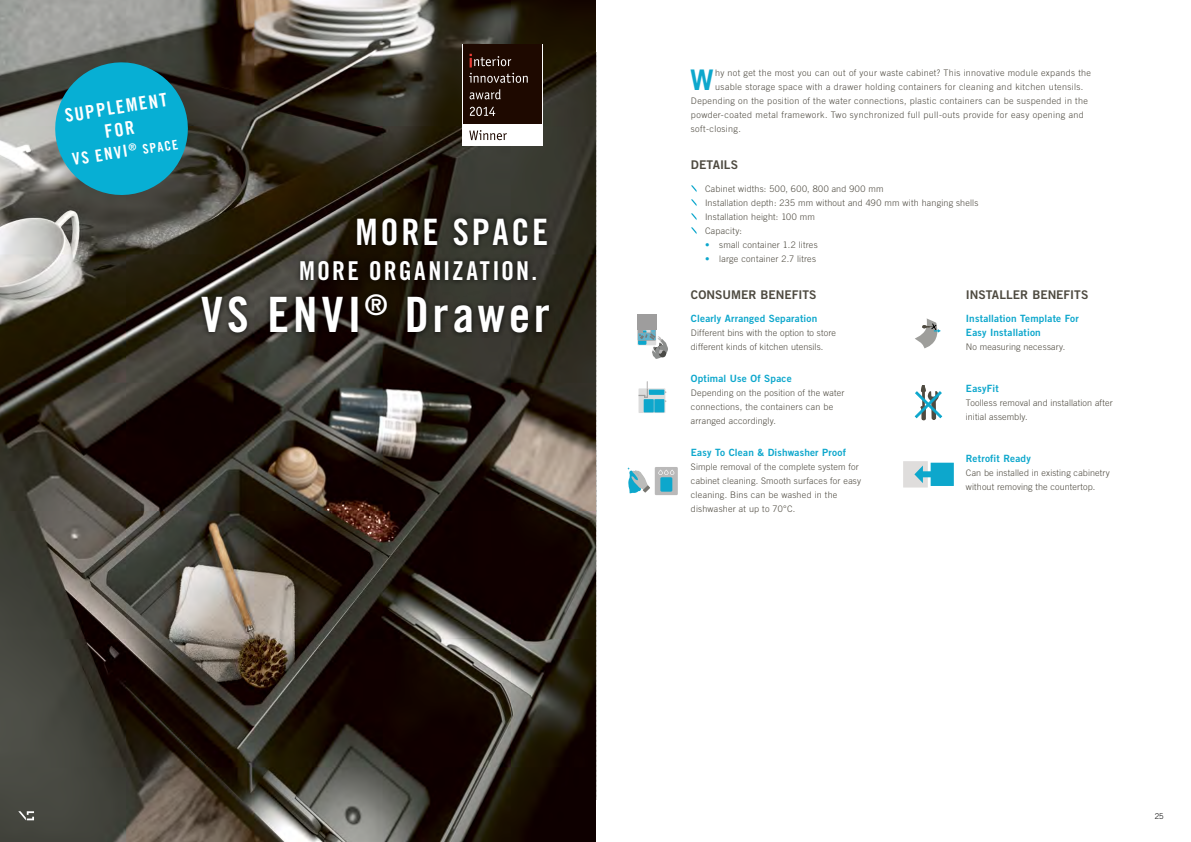
<style>
.page{position:relative;width:1191px;height:842px;background:#fff}
.page>*{position:absolute;margin:0;border:0;box-sizing:border-box;transform-origin:0 0}
.t1{font:48.7px "Trade Gothic LT Std Bd Cn 20";letter-spacing:.08em;color:#fff}
.t2{font:36.4px "Trade Gothic LT Std Bd Cn 20";letter-spacing:.075em;color:#fff}
.t3{font:28.4px "Trade Gothic LT Std Bd 2";color:#0da7cc}
.t4{font:26px "Trade Gothic LT Std Bd Cn 20";letter-spacing:.075em;color:#fff}
.t5{font:18.6px/22.3px "Trade Gothic LT Std Bd Cn 20";color:#fff;text-align:center}
.t6{font:16.7px "Trade Gothic LT Std Bd Cn 20";color:#fff}
.t7{font:12px "Trade Gothic LT Std Bd 2";color:#4e4a40}
.t8{font:10px/14px "Trade Gothic LT Std Bd 2";letter-spacing:.015em;color:#0da7cc}
.t9{font:300 9px/14px "Trade Gothic LT Std";letter-spacing:.025em;color:#4e4a40}
.t10{font:300 9px "Trade Gothic LT Std";letter-spacing:.045em;color:#4e4a40}
.t11{font:300 8px "Trade Gothic LT Std";color:#000}
.s1{font-size:13.3px}
.s2{color:#0da7cc}
</style>
<div class="page">
<svg style="left:596px;top:52px;width:1px;height:748px"></svg>
<img style="left:0;top:0;width:595px;height:842px">
<div style="left:462px;top:44px;width:80px;height:102px;background:#fff"></div>
<div style="left:463px;top:45px;width:78px;height:79px;background:#1e0900"></div>
<svg style="left:469px;top:54px;width:59px;height:29px"></svg>
<svg style="left:469px;top:89px;width:31px;height:10px"></svg>
<svg style="left:470px;top:107px;width:25px;height:9px"></svg>
<svg style="left:469px;top:130px;width:38px;height:10px"></svg>
<svg style="left:47px;top:54px;width:149px;height:150px;background:#22899e"></svg>
<svg style="left:691px;top:185px;width:5px;height:7px"></svg>
<svg style="left:691px;top:199px;width:5px;height:7px"></svg>
<svg style="left:691px;top:213px;width:5px;height:7px"></svg>
<svg style="left:691px;top:227px;width:5px;height:7px"></svg>
<div style="left:197px;top:212px;width:357px;height:126px;background:#000;opacity:.75"></div>
<div style="left:637px;top:314px;width:19px;height:16px;background:#9e9d9d"></div>
<svg style="left:637px;top:326px;width:31px;height:33px"></svg>
<svg style="left:903px;top:461px;width:50px;height:26px"></svg>
<svg style="left:638px;top:381px;width:28px;height:32px"></svg>
<svg style="left:914px;top:385px;width:29px;height:35px"></svg>
<svg style="left:915px;top:318px;width:26px;height:30px"></svg>
<svg style="left:627px;top:467px;width:23px;height:26px"></svg>
<div style="left:655px;top:467px;width:23px;height:28px;background:#bab9b9"></div>
<svg style="left:658px;top:469px;width:16px;height:6px"></svg>
<div style="left:660px;top:477px;width:12px;height:15px;background:#0da7cc;border-radius:2px"></div>
<svg style="left:18px;top:811px;width:16px;height:9px"></svg>
<h3 class="t5" style="left:63px;top:104px;width:104px;rotate:-9deg">SUPPLEMENT<br>FOR</h3>
<h3 class="t6" style="left:71px;top:149px;width:108px;rotate:-9deg">VS ENVI<sup>®</sup> <span class="s1">SPACE</span></h3>
<h2 class="t2" style="left:355px;top:209px;width:194px">MORE SPACE</h2>
<h3 class="t4" style="left:299px;top:255px;width:239px">MORE ORGANIZATION.</h3>
<h1 class="t1" style="left:201px;top:285px;width:350px">VS ENVI<sup>®</sup> Drawer</h1>
<h3 class="t3" style="left:690px;top:62px;width:25px">W</h3>
<p class="t9" style="left:715px;top:66px;width:377px">hy not get the most you can out of your waste cabinet? This innovative module expands the</p>
<p class="t9" style="left:715px;top:80px;width:370px">usable storage space with a drawer holding containers for cleaning and kitchen utensils.</p>
<p class="t9" style="left:691px;top:94px;width:398px">Depending on the position of the water connections, plastic containers can be suspended in the</p>
<p class="t10" style="left:691px;top:109px;width:394px">powder-coated metal framework. Two synchronized full pull-outs provide for easy opening and</p>
<p class="t9" style="left:691px;top:122px;width:51px">soft-closing.</p>
<h3 class="t7" style="left:691px;top:157px;width:49px">DETAILS</h3>
<p class="t9" style="left:705px;top:182px;width:275px">Cabinet widths: 500, 600, 800 and 900 mm<br>Installation depth: 235 mm without and 490 mm with hanging shells Installation height: 100 mm<br>Capacity:</p>
<p class="t9" style="left:705px;top:238px;width:114px"><span class="s2">•</span> small container 1.2 litres</p>
<p class="t9" style="left:705px;top:252px;width:113px"><span class="s2">•</span> large container 2.7 litres</p>
<h3 class="t7" style="left:691px;top:287px;width:127px">CONSUMER BENEFITS</h3>
<p class="t8" style="left:691px;top:311px;width:128px">Clearly Arranged Separation</p>
<p class="t9" style="left:691px;top:326px;width:146px">Different bins with the option to store different kinds of kitchen utensils.</p>
<p class="t8" style="left:691px;top:371px;width:102px">Optimal Use Of Space</p>
<p class="t9" style="left:691px;top:386px;width:155px">Depending on the position of the water connections, the containers can be arranged accordingly.</p>
<p class="t8" style="left:691px;top:445px;width:157px">Easy To Clean &amp; Dishwasher Proof</p>
<p class="t9" style="left:691px;top:460px;width:172px">Simple removal of the complete system for cabinet cleaning. Smooth surfaces for easy cleaning. Bins can be washed in the dishwasher at up to 70°C.</p>
<h3 class="t7" style="left:966px;top:287px;width:124px">INSTALLER BENEFITS</h3>
<p class="t8" style="left:966px;top:311px;width:114px">Installation Template For<br>Easy Installation</p>
<p class="t9" style="left:966px;top:340px;width:101px">No measuring necessary.</p>
<p class="t8" style="left:966px;top:381px;width:34px">EasyFit</p>
<p class="t9" style="left:966px;top:396px;width:148px">Toolless removal and installation after initial assembly.</p>
<p class="t8" style="left:966px;top:451px;width:66px">Retrofit Ready</p>
<p class="t9" style="left:966px;top:466px;width:145px">Can be installed in existing cabinetry without removing the countertop.</p>
<p class="t11" style="left:1154px;top:812px;width:10px">25</p>
</div>
